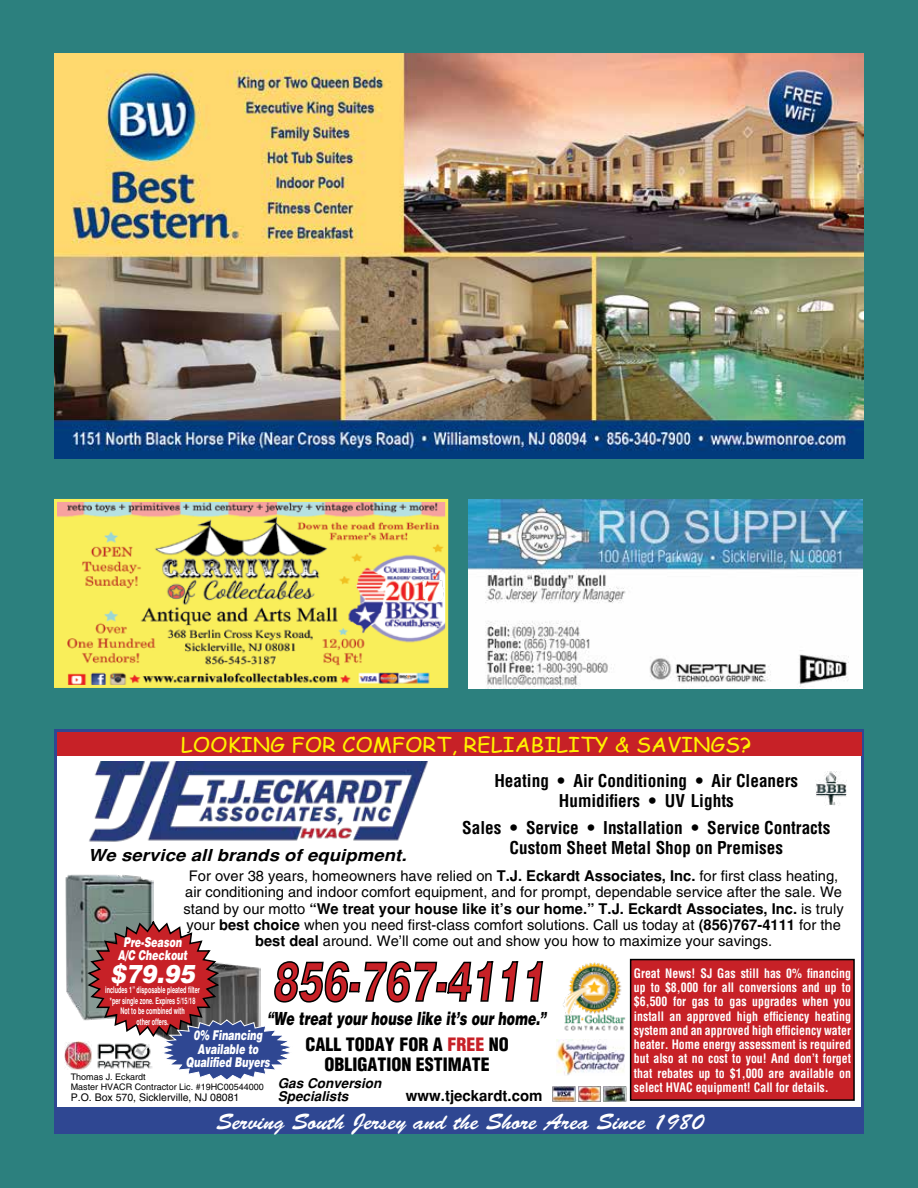
<style>
.page{position:relative;width:918px;height:1188px;background:#2c807e}
.page>*{position:absolute;margin:0;border:0;box-sizing:border-box;transform-origin:0 0}
.t1{font:italic 900 25.5px "Helvetica";color:#fff;scale:.9 1}
.t2{font:22.5px "Brush Script";color:#fff}
.t3{font:20.25px "Comic Sans MS";color:#fff200;scale:1.07 1}
.t4{font:italic 900 18.15px "Helvetica";color:#000;scale:.7 1}
.t5{font:900 condensed 18px/19.5px "Helvetica";color:#000;text-align:center}
.t6{font:700 condensed 17.25px/19.8px "Helvetica";color:#000;text-align:center}
.t7{font:italic 700 16.5px "Helvetica";letter-spacing:.005em;color:#000;scale:1.12 1}
.t8{font:700 15px "Helvetica";color:#000}
.t9{font:14.7px/16.2px "Helvetica";color:#000;text-align:center}
.t10{font:italic 900 13.5px/13.5px "Helvetica";color:#fff;text-align:center;scale:.7 1}
.t11{font:italic 700 13.5px/13.5px "Helvetica";color:#000}
.t12{font:700 condensed 12.75px/14.2px "Helvetica";color:#fff;text-align:justify;scale:.93 1}
.t13{font:10.5px "Helvetica";color:#000}
.t14{font:700 condensed 9px/10.5px "Helvetica";color:#fff;text-align:center;scale:.75 1}
.t15{font:9px/10.5px "Helvetica";color:#000}
.s1{font-weight:700}
.s2{color:#c72127}
</style>
<div class="page">
<img style="left:469px;top:500px;width:394px;height:188px">
<img style="left:58px;top:503px;width:386px;height:181px">
<div style="left:54px;top:499px;width:394px;height:189px;border:3px solid #f8ee59"></div>
<img style="left:417px;top:578px;width:32px;height:30px">
<img style="left:54px;top:54px;width:810px;height:405px">
<div style="left:54px;top:729px;width:810px;height:405px;background:#fff;border:3px solid #2f4792"></div>
<img style="left:89px;top:762px;width:339px;height:80px">
<img style="left:563px;top:962px;width:63px;height:69px">
<svg style="left:553px;top:1101px;width:74px;height:1px"></svg>
<img style="left:553px;top:1086px;width:74px;height:15px">
<img style="left:557px;top:1040px;width:67px;height:35px">
<img style="left:64px;top:1042px;width:22px;height:28px">
<img style="left:816px;top:772px;width:31px;height:34px">
<div style="left:631px;top:960px;width:223px;height:140px;background:#c72127"></div>
<div style="left:630px;top:959px;width:225px;height:142px;border:2px solid #000"></div>
<div style="left:56px;top:1107px;width:806px;height:26px;background:#2f4792"></div>
<div style="left:57px;top:732px;width:804px;height:24px;background:#c72127"></div>
<img style="left:65px;top:874px;width:89px;height:147px">
<svg style="left:86px;top:920px;width:458px;height:160px"></svg>
<h3 class="t3" style="left:181px;top:730px;width:535px">LOOKING FOR COMFORT, RELIABILITY &amp; SAVINGS?</h3>
<p class="t6" style="left:494px;top:771px;width:305px">Heating • Air Conditioning • Air Cleaners<br>Humidifiers • UV Lights</p>
<p class="t6" style="left:462px;top:818px;width:370px">Sales • Service • Installation • Service Contracts<br>Custom Sheet Metal Shop on Premises</p>
<p class="t9" style="left:184px;top:868px;width:662px">For over 38 years, homeowners have relied on <span class="s1">T.J. Eckardt Associates, Inc.</span> for first class heating, air conditioning and indoor comfort equipment, and for prompt, dependable service after the sale. We stand by our motto <span class="s1">“We treat your house like it’s our home.” T.J. Eckardt Associates, Inc.</span> is truly your <span class="s1">best choice</span> when you need first-class comfort solutions. Call us today at <span class="s1">(856)767-4111</span> for the <span class="s1">best deal</span> around. We’ll come out and show you how to maximize your savings.</p>
<p class="t7" style="left:88px;top:845px;width:286px">We service all brands of equipment.</p>
<p class="t10" style="left:118px;top:935px;width:101px">Pre-Season<br>A/C Checkout</p>
<h1 class="t1" style="left:111px;top:957px;width:95px">$79.95</h1>
<p class="t14" style="left:105px;top:985px;width:128px">includes 1” disposable pleated filter *per single zone. Expires 5/15/18<br>Not to be combined with<br>other offers.</p>
<p class="t12" style="left:634px;top:966px;width:235px">Great News! SJ Gas still has 0% financing up to $8,000 for all conversions and up to $6,500 for gas to gas upgrades when you install an approved high efficiency heating system and an approved high efficiency water heater. Home energy assessment is required but also at no cost to you! And don’t forget that rebates up to $1,000 are available on select HVAC equipment! Call for details.</p>
<h2 class="t2" style="left:217px;top:1109px;width:489px">Serving South Jersey and the Shore Area Since 1980</h2>
<p class="t4" style="left:267px;top:1006px;width:400px">“We treat your house like it’s our home.”</p>
<p class="t5" style="left:305px;top:1035px;width:205px">CALL TODAY FOR A <span class="s2">FREE</span> NO<br>OBLIGATION ESTIMATE</p>
<p class="t11" style="left:278px;top:1076px;width:105px">Gas Conversion<br>Specialists</p>
<p class="t10" style="left:186px;top:1028px;width:122px">0% Financing<br>Available to<br>Qualified Buyers</p>
<p class="t15" style="left:71px;top:1071px;width:195px">Thomas J. Eckardt<br>Master HVACR Contractor Lic. #19HC00544000</p>
<p class="t13" style="left:71px;top:1091px;width:170px">P.O. Box 570, Sicklerville, NJ 08081</p>
<p class="t8" style="left:406px;top:1087px;width:138px">www.tjeckardt.com</p>
</div>
